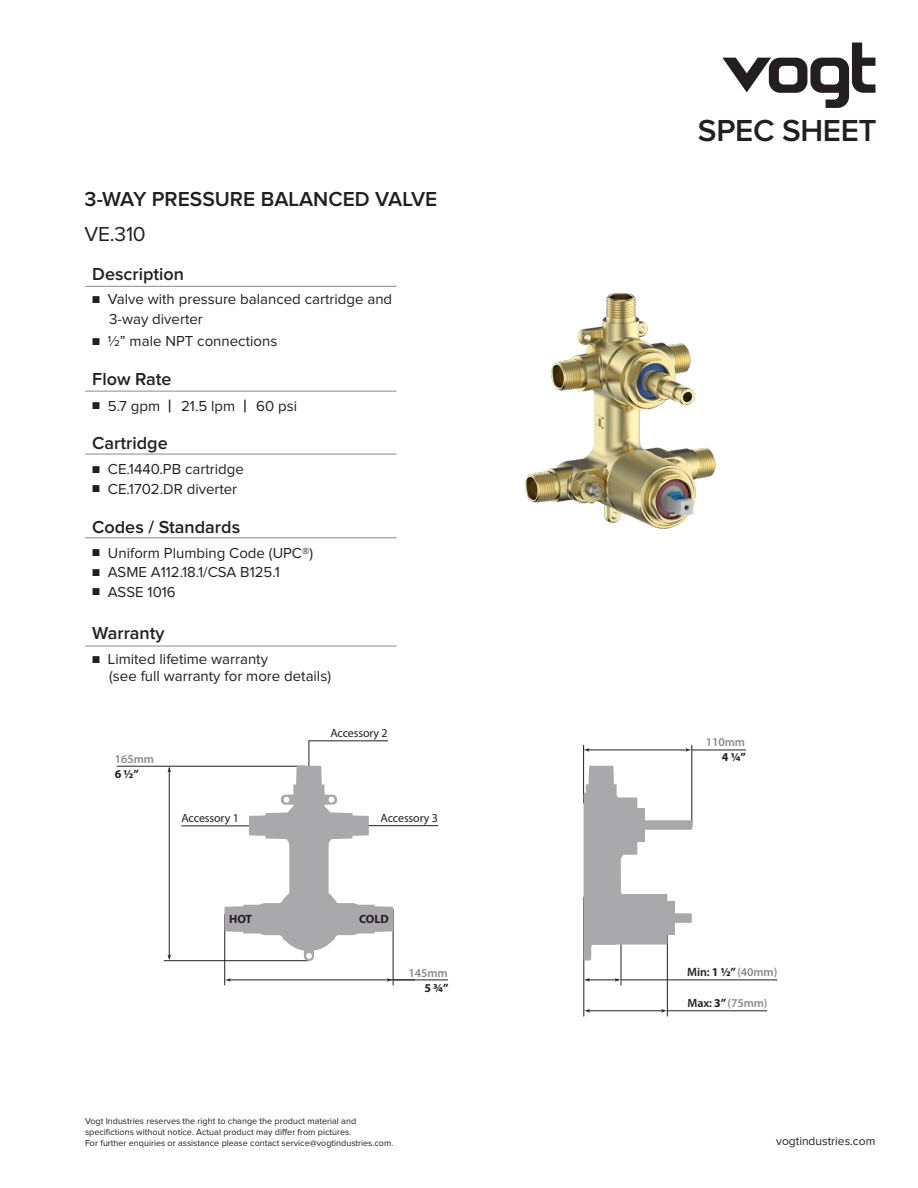
<style>
.page{position:relative;width:918px;height:1188px;background:#fff}
.page>*{position:absolute;margin:0;border:0;box-sizing:border-box;transform-origin:0 0}
.t1{font:600 31.5px "Proxima Nova";letter-spacing:-.01em;color:#231f20}
.t2{font:600 21px "Proxima Nova";color:#231f20}
.t3{font:21px "Proxima Nova";color:#231f20}
.t4{font:600 18px "Proxima Nova";color:#231f20}
.t5{font:15px "Proxima Nova";color:#231f20}
.t6{font:600 12px "Myriad Pro";letter-spacing:-.01em;color:#8a8a8e}
.t7{font:12px "Myriad Pro";letter-spacing:-.01em;color:#231f20}
.t8{font:700 12px "Myriad Pro";letter-spacing:-.01em;color:#231f20}
.t9{font:12px "Proxima Nova";color:#231f20}
.t10{font:9px "Proxima Nova";color:#231f20}
.s1{font-size:12px}
.s2{font-weight:600;font-size:18px}
.s3{color:#231f20}
.s4{font-weight:700;color:#231f20}
</style>
<div class="page">
<hr style="left:393px;top:909px;width:1px;height:76px;background:#231f20">
<hr style="left:117px;top:766px;width:188px;height:1px;background:#231f20">
<hr style="left:181px;top:826px;width:145px;height:1px;background:#231f20">
<hr style="left:360px;top:825px;width:78px;height:1px;background:#231f20">
<hr style="left:309px;top:741px;width:79px;height:1px;background:#231f20">
<hr style="left:309px;top:741px;width:1px;height:78px;background:#231f20">
<hr style="left:224px;top:914px;width:1px;height:71px;background:#231f20">
<hr style="left:164px;top:960px;width:145px;height:1px;background:#231f20">
<img style="left:525px;top:293px;width:191px;height:236px">
<svg style="left:722px;top:43px;width:153px;height:65px"></svg>
<hr style="left:85px;top:286px;width:312px;height:1px;background:#8a8a8e">
<hr style="left:85px;top:391px;width:312px;height:1px;background:#8a8a8e">
<hr style="left:85px;top:454px;width:312px;height:1px;background:#8a8a8e">
<hr style="left:85px;top:537px;width:312px;height:1px;background:#8a8a8e">
<hr style="left:584px;top:897px;width:1px;height:120px;background:#231f20">
<hr style="left:621px;top:926px;width:1px;height:59px;background:#231f20">
<hr style="left:667px;top:920px;width:1px;height:96px;background:#231f20">
<svg style="left:225px;top:978px;width:6px;height:4px"></svg>
<svg style="left:387px;top:978px;width:6px;height:4px"></svg>
<hr style="left:393px;top:980px;width:55px;height:1px;background:#231f20">
<hr style="left:230px;top:980px;width:185px;height:1px;background:#231f20">
<hr style="left:169px;top:768px;width:1px;height:191px;background:#231f20">
<svg style="left:225px;top:766px;width:168px;height:195px"></svg>
<hr style="left:583px;top:745px;width:1px;height:58px;background:#231f20">
<hr style="left:692px;top:745px;width:1px;height:82px;background:#231f20">
<hr style="left:692px;top:750px;width:54px;height:1px;background:#231f20">
<svg style="left:583px;top:748px;width:6px;height:4px"></svg>
<svg style="left:686px;top:748px;width:6px;height:4px"></svg>
<hr style="left:587px;top:750px;width:100px;height:1px;background:#231f20">
<hr style="left:585px;top:980px;width:34px;height:1px;background:#231f20">
<hr style="left:587px;top:1011px;width:78px;height:1px;background:#231f20">
<hr style="left:621px;top:980px;width:156px;height:1px;background:#231f20">
<hr style="left:667px;top:1011px;width:100px;height:1px;background:#231f20">
<svg style="left:584px;top:978px;width:6px;height:4px"></svg>
<svg style="left:584px;top:1009px;width:6px;height:4px"></svg>
<svg style="left:615px;top:978px;width:6px;height:4px"></svg>
<svg style="left:661px;top:1009px;width:6px;height:4px"></svg>
<svg style="left:584px;top:766px;width:108px;height:195px"></svg>
<div style="left:667px;top:901px;width:8px;height:34px;background:#a9a8aa"></div>
<div style="left:633px;top:808px;width:12px;height:34px;background:#a9a8aa"></div>
<hr style="left:85px;top:646px;width:312px;height:1px;background:#8a8a8e">
<p class="t2" style="left:85px;top:190px;width:354px">3-WAY PRESSURE BALANCED VALVE</p>
<p class="t3" style="left:85px;top:224px;width:63px">VE.310</p>
<p class="t4" style="left:92px;top:266px;width:93px">Description</p>
<p class="t5" style="left:92px;top:293px;width:301px"><span class="s1">■</span> Valve with pressure balanced cartridge and</p>
<p class="t5" style="left:109px;top:312px;width:95px">3-way diverter</p>
<p class="t5" style="left:92px;top:335px;width:187px"><span class="s1">■</span> 1/2” male NPT connections</p>
<p class="t4" style="left:92px;top:371px;width:81px">Flow Rate</p>
<p class="t5" style="left:92px;top:399px;width:206px"><span class="s1">■</span> 5.7 gpm <span class="s2">|</span> 21.5 lpm <span class="s2">|</span> 60 psi</p>
<p class="t4" style="left:92px;top:435px;width:77px">Cartridge</p>
<p class="t5" style="left:92px;top:463px;width:153px"><span class="s1">■</span> CE.1440.PB cartridge</p>
<p class="t5" style="left:92px;top:482px;width:147px"><span class="s1">■</span> CE.1702.DR diverter</p>
<p class="t4" style="left:92px;top:518px;width:149px">Codes / Standards</p>
<p class="t5" style="left:92px;top:546px;width:223px"><span class="s1">■</span> Uniform Plumbing Code (UPC®)</p>
<p class="t5" style="left:92px;top:566px;width:189px"><span class="s1">■</span> ASME A112.18.1/CSA B125.1</p>
<p class="t5" style="left:92px;top:585px;width:85px"><span class="s1">■</span> ASSE 1016</p>
<p class="t4" style="left:92px;top:625px;width:74px">Warranty</p>
<p class="t5" style="left:92px;top:652px;width:177px"><span class="s1">■</span> Limited lifetime warranty</p>
<p class="t5" style="left:109px;top:669px;width:223px">(see full warranty for more details)</p>
<p class="t6" style="left:115px;top:751px;width:41px">165mm</p>
<p class="t8" style="left:115px;top:766px;width:26px">6 1/2”</p>
<p class="t7" style="left:182px;top:811px;width:59px">Accessory 1</p>
<p class="t7" style="left:330px;top:726px;width:59px">Accessory 2</p>
<p class="t7" style="left:381px;top:810px;width:59px">Accessory 3</p>
<p class="t8" style="left:229px;top:911px;width:24px">HOT</p>
<p class="t8" style="left:359px;top:911px;width:31px">COLD</p>
<p class="t6" style="left:409px;top:965px;width:41px">145mm</p>
<p class="t8" style="left:424px;top:980px;width:26px">5 3/4”</p>
<p class="t10" style="left:85px;top:1117px;width:273px">Vogt Industries reserves the right to change the product material and</p>
<p class="t10" style="left:85px;top:1128px;width:268px">specifictions without notice. Actual product may differ from pictures.</p>
<p class="t10" style="left:85px;top:1139px;width:310px">For further enquiries or assistance please contact service@vogtindustries.com.</p>
<p class="t1" style="left:698px;top:116px;width:180px">SPEC SHEET</p>
<p class="t6" style="left:706px;top:735px;width:41px">110mm</p>
<p class="t8" style="left:722px;top:749px;width:26px">4 1/4”</p>
<p class="t6" style="left:687px;top:964px;width:92px"><span class="s3">Min:</span> <span class="s4">1 1/2”</span> (40mm)</p>
<p class="t6" style="left:688px;top:995px;width:81px"><span class="s3">Max:</span> <span class="s4">3”</span> (75mm)</p>
<p class="t9" style="left:776px;top:1136px;width:101px">vogtindustries.com</p>
</div>
